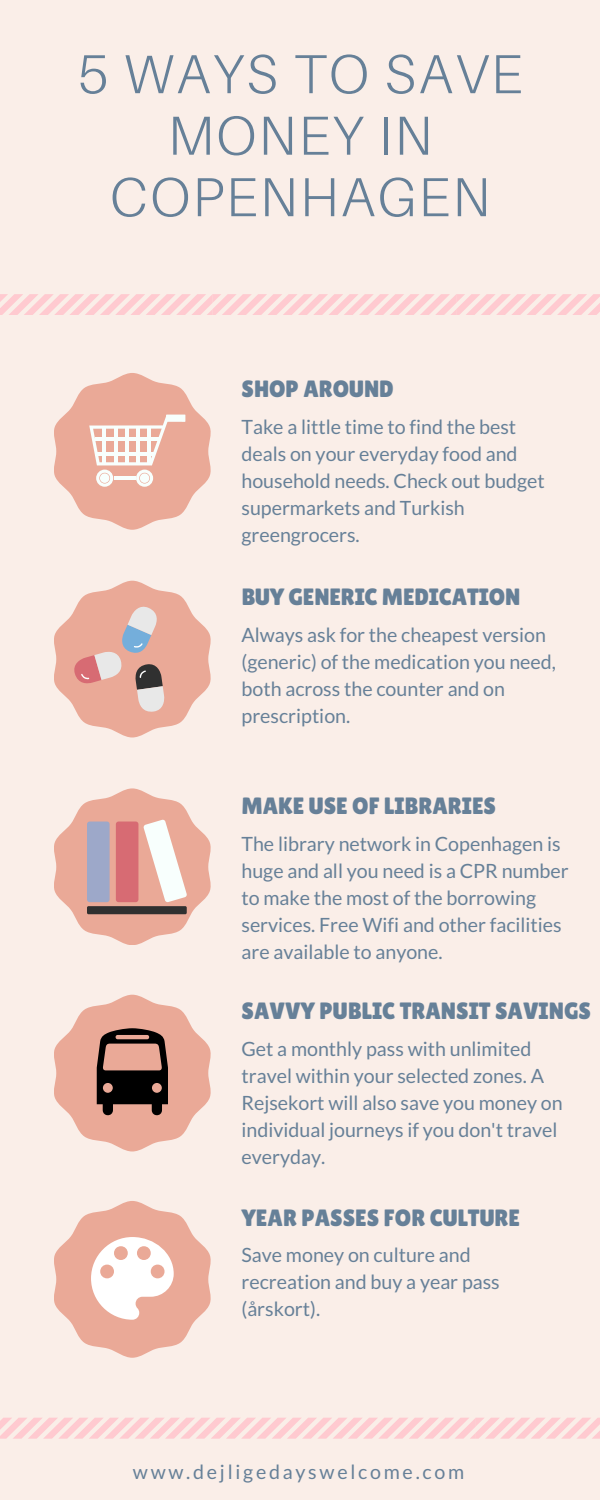
<style>
.page{position:relative;width:600px;height:1500px;background:#faeee8}
.page>*{position:absolute;margin:0;border:0;box-sizing:border-box;transform-origin:0 0}
.t1{font:300 55px/61.5px "Aileron";letter-spacing:.04em;color:#668098;text-align:center}
.t2{font:23.6px "Lilita One";color:#668098}
.t3{font:19.7px/27px "Lato";color:#668098}
.t4{font:19.7px "Lato";letter-spacing:.14em;color:#668098}
</style>
<div class="page">
<svg style="left:0;top:294px;width:600px;height:21px"></svg>
<svg style="left:0;top:1418px;width:600px;height:20px"></svg>
<svg style="left:54px;top:373px;width:157px;height:157px"></svg>
<svg style="left:54px;top:581px;width:157px;height:156px"></svg>
<svg style="left:54px;top:788px;width:157px;height:157px"></svg>
<svg style="left:54px;top:1201px;width:157px;height:157px"></svg>
<svg style="left:54px;top:995px;width:157px;height:156px"></svg>
<h1 class="t1" style="left:78px;top:42px;width:446px">5 WAYS TO SAVE<br>MONEY IN<br>COPENHAGEN</h1>
<p class="t2" style="left:242px;top:375px;width:154px">SHOP AROUND</p>
<p class="t3" style="left:242px;top:412px;width:305px">Take a little time to find the best deals on your everyday food and household needs. Check out budget supermarkets and Turkish greengrocers.</p>
<p class="t2" style="left:242px;top:583px;width:280px">BUY GENERIC MEDICATION</p>
<p class="t3" style="left:242px;top:621px;width:316px">Always ask for the cheapest version (generic) of the medication you need, both across the counter and on prescription.</p>
<p class="t2" style="left:242px;top:792px;width:256px">MAKE USE OF LIBRARIES</p>
<p class="t3" style="left:242px;top:829px;width:329px">The library network in Copenhagen is huge and all you need is a CPR number to make the most of the borrowing services. Free Wifi and other facilities are available to anyone.</p>
<p class="t2" style="left:242px;top:997px;width:351px">SAVVY PUBLIC TRANSIT SAVINGS</p>
<p class="t3" style="left:242px;top:1035px;width:323px">Get a monthly pass with unlimited travel within your selected zones. A<br>Rejsekort will also save you money on individual journeys if you don't travel everyday.</p>
<p class="t2" style="left:242px;top:1204px;width:280px">YEAR PASSES FOR CULTURE</p>
<p class="t3" style="left:242px;top:1241px;width:260px">Save money on culture and recreation and buy a year pass (årskort).</p>
<p class="t4" style="left:133px;top:1460px;width:333px">www.dejligedayswelcome.com</p>
</div>
